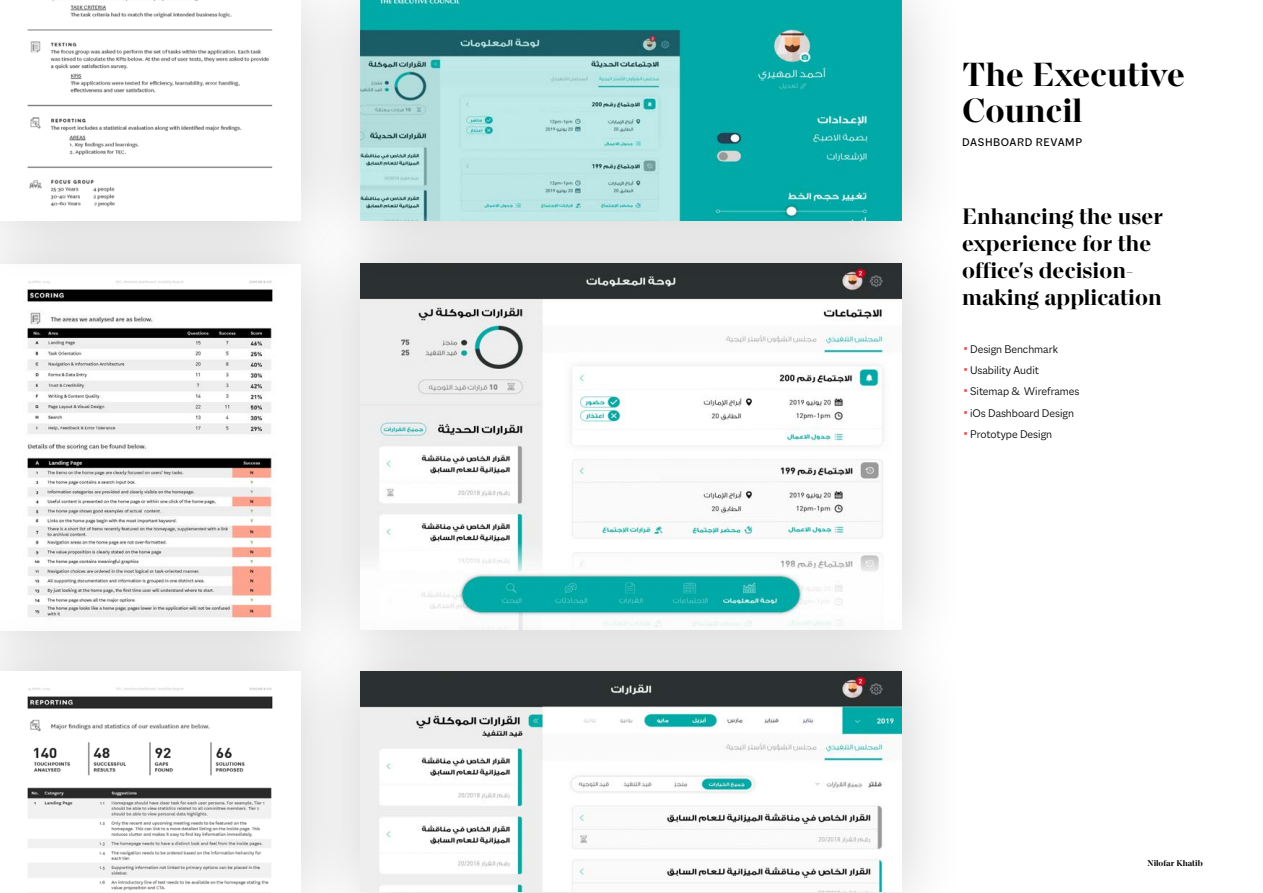
<style>
.page{position:relative;width:1263px;height:893px;background:#fff}
.page>*{position:absolute;margin:0;border:0;box-sizing:border-box;transform-origin:0 0}
.t1{font:700 36px/36px "Macklin Display";color:#000}
.t2{font:700 24px/27px "Macklin Display";color:#000}
.t3{font:300 12px "Macklin Sans";color:#000}
.t4{font:12px "Macklin Sans";letter-spacing:.05em;color:#000}
.t5{font:700 9px "Macklin Display";color:#000}
.s1{font-family:"Arial Unicode MS";font-weight:400;color:#f5474d}
</style>
<div class="page">
<div style="left:293px;top:196px;width:676px;height:501px;background:#000;opacity:.2"></div>
<img style="left:368px;top:288px;width:533px;height:316px">
<div style="left:293px;top:0;width:676px;height:288px;background:#000;opacity:.2"></div>
<img style="left:368px;top:0;width:533px;height:221px">
<div style="left:0;top:197px;width:368px;height:501px;background:#eee"></div>
<img style="left:0;top:288px;width:301px;height:316px">
<div style="left:293px;top:604px;width:676px;height:289px;background:#000;opacity:.2"></div>
<img style="left:368px;top:671px;width:533px;height:221px">
<div style="left:0;top:604px;width:368px;height:289px;background:#000;opacity:.2"></div>
<img style="left:0;top:671px;width:301px;height:222px">
<div style="left:0;top:0;width:368px;height:288px;background:#000;opacity:.2"></div>
<img style="left:0;top:0;width:301px;height:221px">
<p class="t1" style="left:962px;top:56px;width:224px">The Executive<br>Council</p>
<p class="t4" style="left:962px;top:136px;width:121px">DASHBOARD REVAMP</p>
<p class="t2" style="left:962px;top:203px;width:203px">Enhancing the user experience for the</p>
<p class="t2" style="left:962px;top:284px;width:201px">making application</p>
<p class="t2" style="left:962px;top:257px;width:172px">offices' decision-</p>
<p class="t3" style="left:962px;top:343px;width:97px"><span class="s1">▪</span>Design Benchmark</p>
<p class="t3" style="left:962px;top:364px;width:78px"><span class="s1">▪</span>Usability Audit</p>
<p class="t3" style="left:962px;top:385px;width:119px"><span class="s1">▪</span>Sitemap &amp; Wireframes</p>
<p class="t3" style="left:962px;top:406px;width:113px"><span class="s1">▪</span>iOs Dashboard Design</p>
<p class="t3" style="left:962px;top:427px;width:91px"><span class="s1">▪</span>Prototype Design</p>
<p class="t5" style="left:1147px;top:858px;width:57px">Nilofar Khatib</p>
</div>
